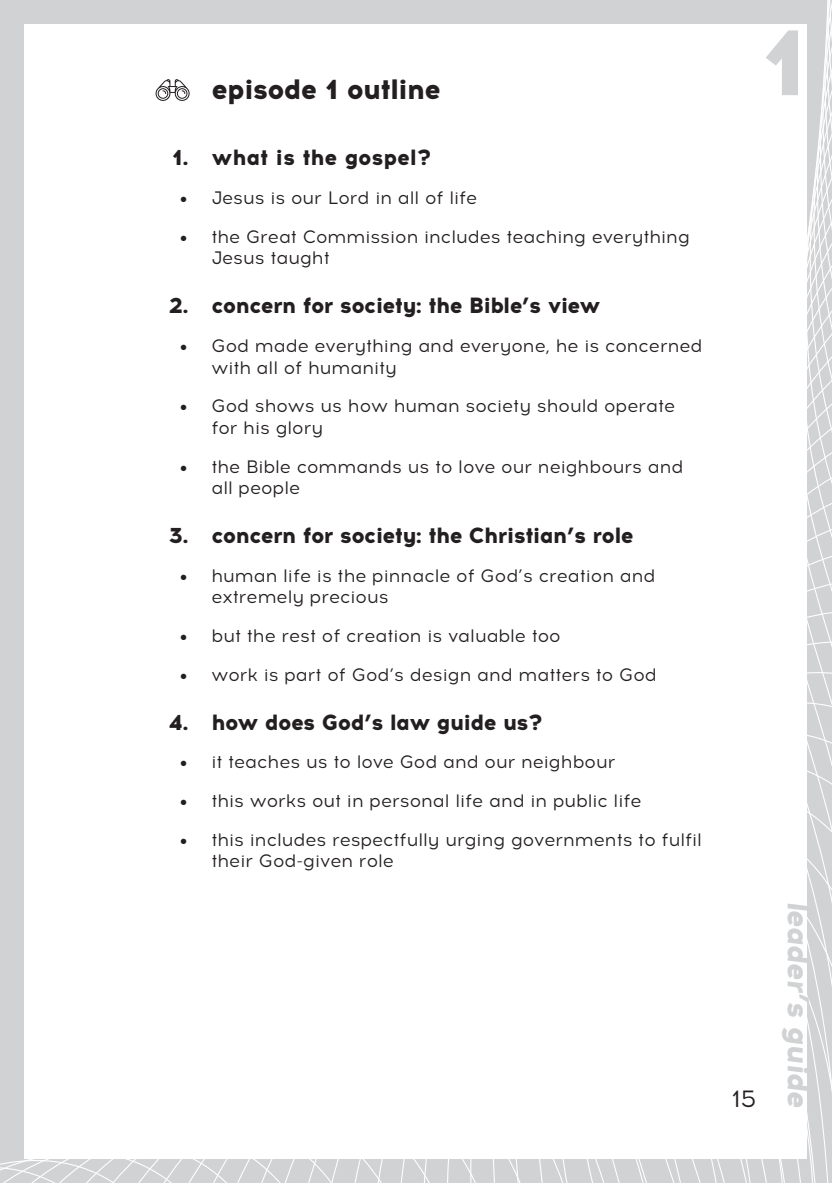
<style>
.page{position:relative;width:832px;height:1183px;background:#fff}
.page>*{position:absolute;margin:0;border:0;box-sizing:border-box;transform-origin:0 0}
.t1{font:800 94.4px "Acrom";color:#d1d2d4}
.t2{font:800 30px "Acrom";color:#d1d2d4}
.t3{font:800 28px "Acrom";letter-spacing:-.03em;color:#231f20}
.t4{font:24px "Acrom";color:#231f20}
.t5{font:800 22px "Acrom";letter-spacing:-.03em;color:#231f20}
.t6{font:800 22px "Acrom";letter-spacing:-.01em;color:#231f20}
.t7{font:18px/21.6px "Acrom";color:#231f20}
.s1{font-weight:800;font-size:16px}
</style>
<div class="page">
<div style="left:0;top:0;width:831px;height:1182px;background:#d1d2d4"></div>
<div style="left:24px;top:24px;width:783px;height:1134px;background:#fff"></div>
<svg style="left:155px;top:79px;width:35px;height:22px"></svg>
<svg style="left:0;top:1158px;width:450px;height:25px"></svg>
<svg style="left:807px;top:0;width:25px;height:1102px"></svg>
<h3 class="t3" style="left:211px;top:68px;width:231px">episode 1 outline</h3>
<p class="t6" style="left:172px;top:141px;width:260px">1. what is the gospel?</p>
<p class="t7" style="left:180px;top:188px;width:298px"><span class="s1">•</span> Jesus is our Lord in all of life</p>
<p class="t7" style="left:211px;top:226px;width:480px;text-indent:-31px"><span class="s1">•</span> the Great Commission includes teaching everything<br>Jesus taught</p>
<p class="t5" style="left:169px;top:289px;width:433px">2. concern for society: the Bible’s view</p>
<p class="t7" style="left:211px;top:335px;width:492px;text-indent:-31px"><span class="s1">•</span> God made everything and everyone, he is concerned with all of humanity</p>
<p class="t7" style="left:211px;top:396px;width:465px;text-indent:-31px"><span class="s1">•</span> God shows us how human society should operate for his glory</p>
<p class="t7" style="left:211px;top:456px;width:473px;text-indent:-31px"><span class="s1">•</span> the Bible commands us to love our neighbours and all people</p>
<p class="t5" style="left:168px;top:519px;width:467px">3. concern for society: the Christian’s role</p>
<p class="t7" style="left:211px;top:565px;width:445px;text-indent:-31px"><span class="s1">•</span> human life is the pinnacle of God’s creation and extremely precious</p>
<p class="t7" style="left:180px;top:625px;width:382px"><span class="s1">•</span> but the rest of creation is valuable too</p>
<p class="t7" style="left:180px;top:664px;width:478px"><span class="s1">•</span> work is part of God’s design and matters to God</p>
<p class="t5" style="left:169px;top:705px;width:375px">4. how does God’s law guide us?</p>
<p class="t7" style="left:180px;top:752px;width:436px"><span class="s1">•</span> it teaches us to love God and our neighbour</p>
<p class="t7" style="left:180px;top:790px;width:463px"><span class="s1">•</span> this works out in personal life and in public life</p>
<p class="t7" style="left:211px;top:829px;width:492px;text-indent:-31px"><span class="s1">•</span> this includes respectfully urging governments to fulfil their God-given role</p>
<h1 class="t1" style="left:761px;top:-9px;width:47px">1</h1>
<h3 class="t4" style="left:731px;top:1083px;width:26px">15</h3>
<h2 class="t2" style="left:820px;top:900px;width:214px;rotate:90deg">leader’s guide</h2>
</div>
